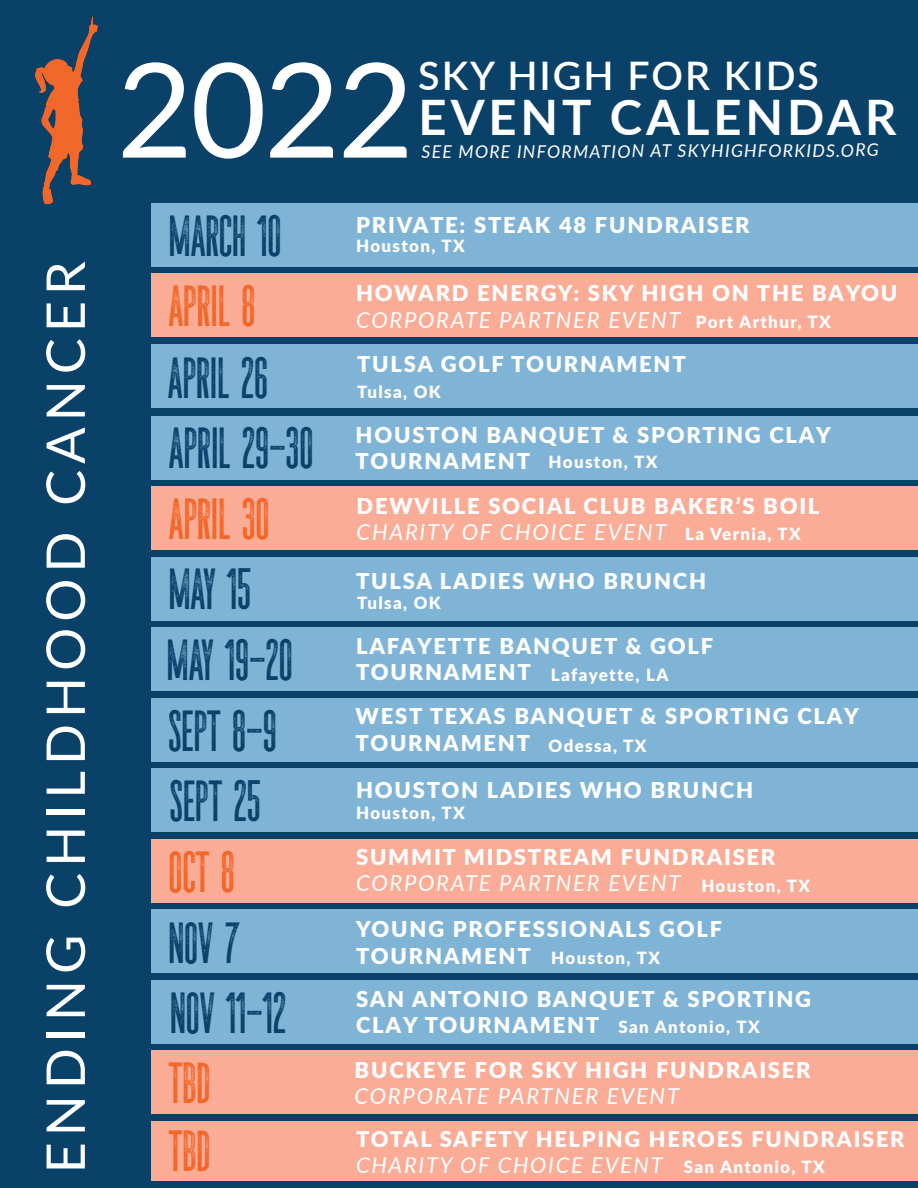
<style>
.page{position:relative;width:918px;height:1188px;background:#094169}
.page>*{position:absolute;margin:0;border:0;box-sizing:border-box;transform-origin:0 0}
.t1{font:131.55px "Lato";color:#fff}
.t2{font:53.4px "Lato";letter-spacing:.11em;color:#fff}
.t3{font:700 48.9px "Lato";letter-spacing:.08em;color:#fff}
.t4{font:45px "The National Bold Aged";color:#094169}
.t5{font:45px "The National Bold Aged";color:#f26627}
.t6{font:600 39.45px "Lato";letter-spacing:.05em;color:#fff}
.t7{font:900 22.05px/26.4px "Lato";letter-spacing:.08em;color:#fff}
.t8{font:italic 22.05px "Lato";letter-spacing:.08em;color:#fff}
.t9{font:900 21.75px "Lato";letter-spacing:.08em;color:#fff}
.t10{font:italic 21.75px "Lato";letter-spacing:.08em;color:#fff}
.t11{font:italic 17.7px "Lato";letter-spacing:.065em;color:#fff}
.t12{font:900 16.95px "Lato";letter-spacing:.08em;color:#fff}
</style>
<div class="page">
<div style="left:152px;top:344px;width:766px;height:64px;background:#80b4d7"></div>
<div style="left:152px;top:416px;width:766px;height:64px;background:#80b4d7"></div>
<div style="left:152px;top:557px;width:766px;height:63px;background:#80b4d7"></div>
<div style="left:152px;top:1050px;width:766px;height:64px;background:#fbac97"></div>
<div style="left:152px;top:909px;width:766px;height:64px;background:#80b4d7"></div>
<div style="left:152px;top:1121px;width:766px;height:59px;background:#fbac97"></div>
<img style="left:34px;top:16px;width:65px;height:189px">
<div style="left:152px;top:768px;width:766px;height:64px;background:#80b4d7"></div>
<div style="left:152px;top:203px;width:766px;height:63px;background:#80b4d7"></div>
<div style="left:152px;top:839px;width:766px;height:64px;background:#fbac97"></div>
<div style="left:152px;top:698px;width:766px;height:64px;background:#80b4d7"></div>
<div style="left:152px;top:273px;width:766px;height:64px;background:#fbac97"></div>
<div style="left:152px;top:627px;width:766px;height:64px;background:#80b4d7"></div>
<div style="left:152px;top:980px;width:766px;height:64px;background:#80b4d7"></div>
<div style="left:152px;top:486px;width:766px;height:64px;background:#fbac97"></div>
<p class="t2" style="left:27px;top:1173px;width:914px;rotate:-90deg">ENDING CHILDHOOD CANCER</p>
<p class="t1" style="left:117px;top:16px;width:299px">2022</p>
<p class="t6" style="left:418px;top:47px;width:402px">SKY HIGH FOR KIDS</p>
<p class="t3" style="left:419px;top:82px;width:479px">EVENT CALENDAR</p>
<p class="t11" style="left:422px;top:138px;width:459px">SEE MORE INFORMATION AT SKYHIGHFORKIDS.ORG</p>
<p class="t12" style="left:359px;top:142px;width:148px">Montgomery, TX</p>
<p class="t4" style="left:169px;top:206px;width:114px">MARCH 10</p>
<p class="t7" style="left:356px;top:210px;width:395px">PRIVATE: STEAK 48 FUNDRAISER</p>
<p class="t12" style="left:356px;top:233px;width:110px">Houston, TX</p>
<p class="t5" style="left:168px;top:276px;width:89px">APRIL 8</p>
<p class="t7" style="left:356px;top:279px;width:543px">HOWARD ENERGY: SKY HIGH ON THE BAYOU</p>
<p class="t8" style="left:356px;top:304px;width:326px">CORPORATE PARTNER EVENT</p>
<p class="t12" style="left:696px;top:309px;width:137px">Port Arthur, TX</p>
<p class="t4" style="left:168px;top:348px;width:102px">APRIL 26</p>
<p class="t7" style="left:357px;top:349px;width:330px">TULSA GOLF TOURNAMENT</p>
<p class="t12" style="left:357px;top:379px;width:85px">Tulsa, OK</p>
<p class="t4" style="left:169px;top:418px;width:146px">APRIL 29-30</p>
<p class="t7" style="left:356px;top:421px;width:477px">HOUSTON BANQUET &amp; SPORTING CLAY<br>TOURNAMENT</p>
<p class="t12" style="left:549px;top:449px;width:110px">Houston, TX</p>
<p class="t5" style="left:169px;top:489px;width:102px">APRIL 30</p>
<p class="t7" style="left:357px;top:491px;width:464px">DEWVILLE SOCIAL CLUB BAKER’S BOIL</p>
<p class="t8" style="left:357px;top:516px;width:311px">CHARITY OF CHOICE EVENT</p>
<p class="t12" style="left:685px;top:521px;width:117px">La Vernia, TX</p>
<p class="t4" style="left:169px;top:559px;width:84px">MAY 15</p>
<p class="t7" style="left:356px;top:567px;width:352px">TULSA LADIES WHO BRUNCH</p>
<p class="t12" style="left:357px;top:590px;width:85px">Tulsa, OK</p>
<p class="t4" style="left:167px;top:630px;width:127px">MAY 19-20</p>
<p class="t4" style="left:168px;top:701px;width:110px">SEPT 8-9</p>
<p class="t4" style="left:170px;top:771px;width:92px">SEPT 25</p>
<p class="t7" style="left:356px;top:631px;width:359px">LAFAYETTE BANQUET &amp; GOLF</p>
<p class="t7" style="left:356px;top:658px;width:176px">TOURNAMENT</p>
<p class="t12" style="left:551px;top:662px;width:119px">Lafayette, LA</p>
<p class="t7" style="left:356px;top:702px;width:505px">WEST TEXAS BANQUET &amp; SPORTING CLAY</p>
<p class="t7" style="left:356px;top:729px;width:176px">TOURNAMENT</p>
<p class="t12" style="left:549px;top:733px;width:99px">Odessa, TX</p>
<p class="t7" style="left:356px;top:775px;width:399px">HOUSTON LADIES WHO BRUNCH</p>
<p class="t12" style="left:356px;top:800px;width:110px">Houston, TX</p>
<p class="t5" style="left:168px;top:842px;width:68px">OCT 8</p>
<p class="t7" style="left:356px;top:843px;width:421px">SUMMIT MIDSTREAM FUNDRAISER</p>
<p class="t8" style="left:356px;top:868px;width:326px">CORPORATE PARTNER EVENT</p>
<p class="t12" style="left:701px;top:873px;width:110px">Houston, TX</p>
<p class="t4" style="left:168px;top:913px;width:73px">NOV 7</p>
<p class="t4" style="left:170px;top:983px;width:118px">NOV 11-12</p>
<p class="t7" style="left:356px;top:915px;width:368px">YOUNG PROFESSIONALS GOLF</p>
<p class="t7" style="left:356px;top:941px;width:176px">TOURNAMENT</p>
<p class="t12" style="left:551px;top:945px;width:110px">Houston, TX</p>
<p class="t7" style="left:356px;top:985px;width:456px">SAN ANTONIO BANQUET &amp; SPORTING</p>
<p class="t7" style="left:356px;top:1011px;width:245px">CLAY TOURNAMENT</p>
<p class="t12" style="left:618px;top:1015px;width:143px">San Antonio, TX</p>
<p class="t5" style="left:168px;top:1053px;width:43px">TBD</p>
<p class="t7" style="left:355px;top:1056px;width:458px">BUCKEYE FOR SKY HIGH FUNDRAISER</p>
<p class="t8" style="left:355px;top:1081px;width:326px">CORPORATE PARTNER EVENT</p>
<p class="t5" style="left:168px;top:1121px;width:43px">TBD</p>
<p class="t9" style="left:356px;top:1123px;width:550px">TOTAL SAFETY HELPING HEROES FUNDRAISER</p>
<p class="t10" style="left:356px;top:1149px;width:308px">CHARITY OF CHOICE EVENT</p>
<p class="t12" style="left:684px;top:1154px;width:143px">San Antonio, TX</p>
</div>
